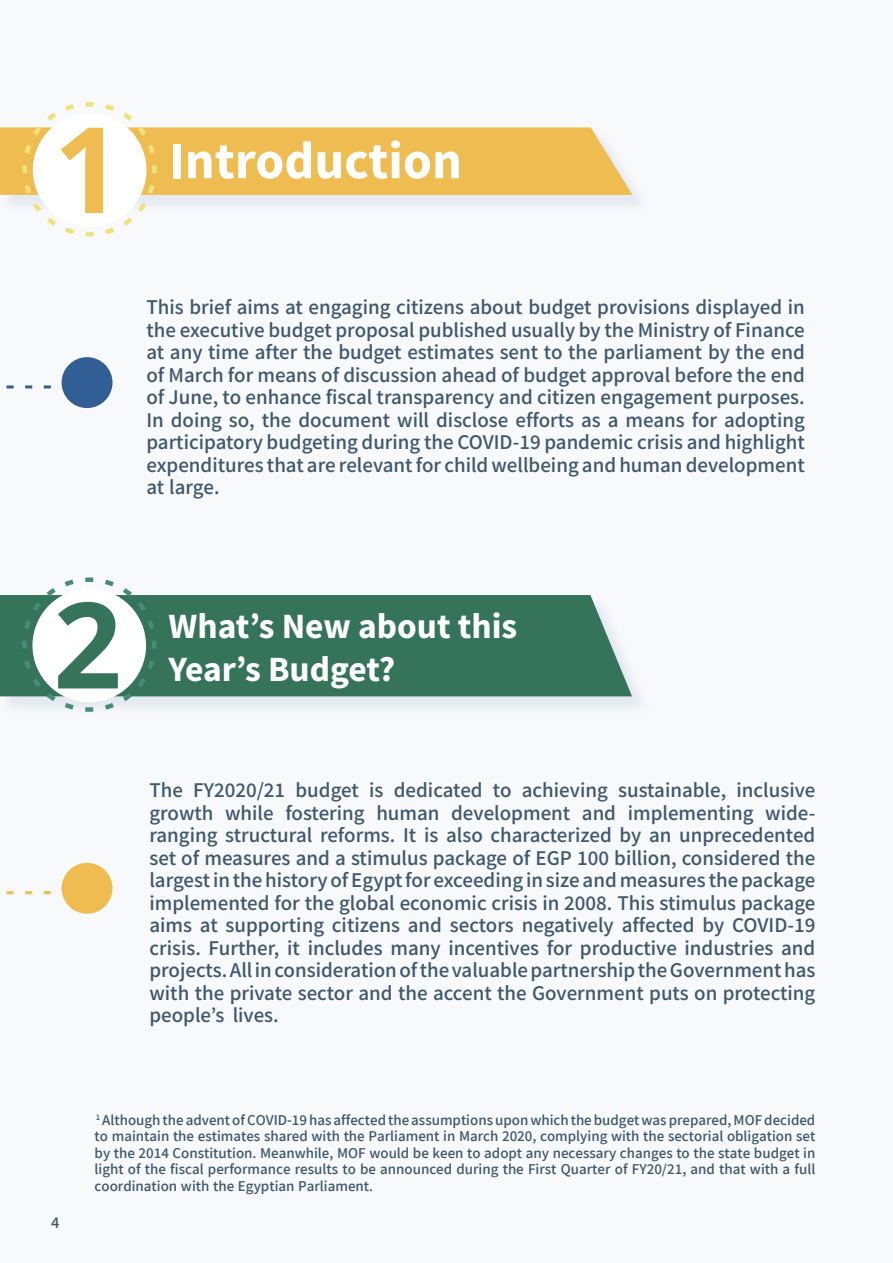
<style>
.page{position:relative;width:893px;height:1263px;background:#f8f9fb}
.page>*{position:absolute;margin:0;border:0;box-sizing:border-box;transform-origin:0 0}
.t1{font:700 119.55px "Open Sans";color:#efbc52}
.t2{font:700 119.55px "Open Sans";color:#35735b}
.t3{font:700 52.5px "Mada";color:#fff}
.t4{font:700 35.55px "Mada";color:#fff}
.t5{font:500 21px/22.5px "Mada";color:#3e586d;text-align:justify}
.t6{font:16.5px "Mada";color:#3e586d}
.t7{font:15px/16.5px "Mada";color:#3e586d;text-align:justify}
</style>
<div class="page">
<div style="left:1px;top:597px;width:649px;height:117px;background:#eceff4"></div>
<div style="left:0;top:595px;width:632px;height:101px;background:#35735b"></div>
<div style="left:62px;top:357px;width:51px;height:51px;background:#315e94;border-radius:50%"></div>
<svg style="left:0;top:102px;width:632px;height:135px"></svg>
<svg style="left:20px;top:577px;width:139px;height:135px"></svg>
<svg style="left:6px;top:385px;width:57px;height:3px"></svg>
<div style="left:62px;top:863px;width:51px;height:51px;background:#efbc52;border-radius:50%"></div>
<svg style="left:6px;top:891px;width:57px;height:3px"></svg>
<p class="t1" style="left:54px;top:85px;width:70px">1</p>
<p class="t3" style="left:169px;top:131px;width:295px">Introduction</p>
<p class="t5" style="left:146px;top:297px;width:660px">This brief aims at engaging citizens about budget provisions displayed in the executive budget proposal published usually by the Ministry of Finance at any time after the budget estimates sent to the parliament by the end of March for means of discussion ahead of budget approval before the end of June, to enhance fiscal transparency and citizen engagement purposes.<br>In doing so, the document will disclose efforts as a means for adopting participatory budgeting during the COVID-19 pandemic crisis and highlight expenditures that are relevant for child wellbeing and human development at large.</p>
<p class="t2" style="left:53px;top:561px;width:70px">2</p>
<p class="t4" style="left:169px;top:606px;width:350px">What’s New about this</p>
<p class="t4" style="left:169px;top:649px;width:228px">Year’s Budget?</p>
<p class="t5" style="left:149px;top:780px;width:667px">The FY2020/21 budget is dedicated to achieving sustainable, inclusive growth while fostering human development and implementing wide&shy;ranging structural reforms. It is also characterized by an unprecedented set of measures and a stimulus package of EGP 100 billion, considered the largest in the history of Egypt for exceeding in size and measures the package implemented for the global economic crisis in 2008. This stimulus package aims at supporting citizens and sectors negatively affected by COVID-19 crisis. Further, it includes many incentives for productive industries and projects. All in consideration of the valuable partnership the Government has with the private sector and the accent the Government puts on protecting people’s lives.</p>
<p class="t6" style="left:51px;top:1213px;width:10px">4</p>
<p class="t7" style="left:95px;top:1112px;width:722px"><sup>1</sup> Although the advent of COVID-19 has affected the assumptions upon which the budget was prepared, MOF decided to maintain the estimates shared with the Parliament in March 2020, complying with the sectorial obligation set by the 2014 Constitution. Meanwhile, MOF would be keen to adopt any necessary changes to the state budget in light of the fiscal performance results to be announced during the First Quarter of FY20/21, and that with a full coordination with the Egyptian Parliament.</p>
</div>
